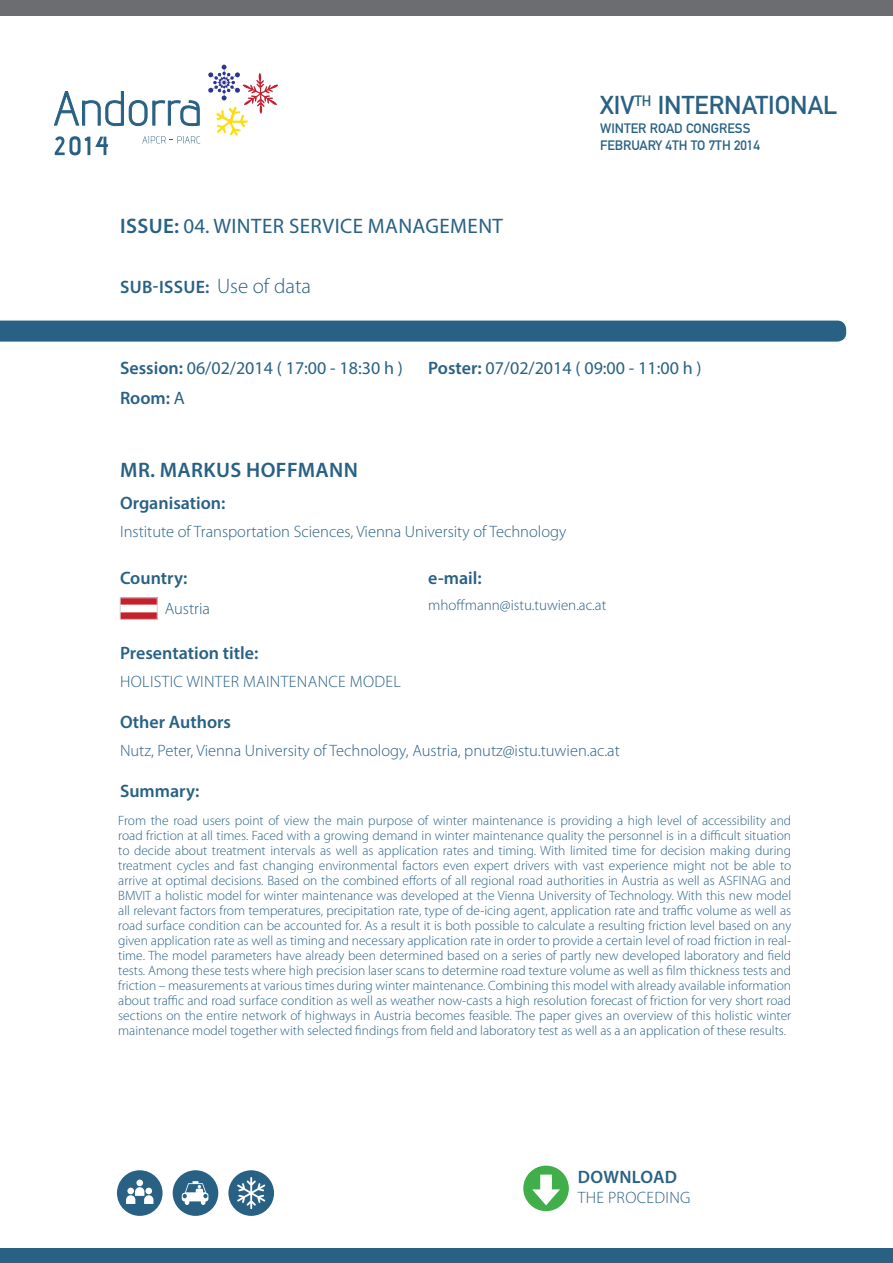
<style>
.page{position:relative;width:893px;height:1263px;background:#fff}
.page>*{position:absolute;margin:0;border:0;box-sizing:border-box;transform-origin:0 0}
.t1{font:25.5px "DIN Mittelschrift Std";color:#286184}
.Estilo_de_párrafo_3{font:21px "Myriad Pro";letter-spacing:.02em;color:#286184}
.t2{font:600 21px "Myriad Pro";letter-spacing:.02em;color:#286184}
.Estilo_de_párrafo_2{font:600 18px "Myriad Pro";color:#286184}
.t3{font:18px "Myriad Pro";color:#286184}
.Estilo_de_párrafo_2-2{font:600 18px "Myriad Pro";letter-spacing:.02em;color:#286184}
.Estilo_de_párrafo_2-3{font:300 16.5px "Myriad Pro";color:#286184}
.Estilo_de_párrafo_2-4{font:300 16.5px "Myriad Pro";letter-spacing:.02em;color:#286184}
.Estilo_de_párrafo_2-5{font:300 15px "Myriad Pro";color:#286184}
.t4{font:300 13.5px/15px "Myriad Pro";color:#286184;text-align:justify}
.t5{font:13.5px/16.2px "DIN Mittelschrift Std";color:#286184}
.s1{font-weight:600}
.s2{font-weight:300;font-size:21px}
.s3{font-weight:400}
</style>
<div class="page">
<svg style="left:173px;top:1170px;width:45px;height:46px"></svg>
<svg style="left:228px;top:1170px;width:46px;height:46px"></svg>
<svg style="left:117px;top:1170px;width:46px;height:46px"></svg>
<div style="left:0;top:1248px;width:893px;height:15px;background:#286184"></div>
<div style="left:0;top:0;width:893px;height:16px;background:#6c6d70"></div>
<svg style="left:54px;top:91px;width:146px;height:36px"></svg>
<svg style="left:55px;top:136px;width:53px;height:19px"></svg>
<svg style="left:142px;top:136px;width:58px;height:8px"></svg>
<svg style="left:208px;top:65px;width:70px;height:71px"></svg>
<div style="left:0;top:321px;width:846px;height:21px;background:#286184"></div>
<div style="left:523px;top:1165px;width:46px;height:46px;background:#40ae49;border-radius:50%"></div>
<svg style="left:532px;top:1174px;width:28px;height:31px"></svg>
<img style="left:122px;top:600px;width:33px;height:17px">
<div style="left:120px;top:598px;width:37px;height:21px;border:1px solid #d4d3d3"></div>
<p class="Estilo_de_párrafo_3" style="left:120px;top:215px;width:384px"><span class="s1">ISSUE:</span> 04. WINTER SERVICE MANAGEMENT</p>
<p class="Estilo_de_párrafo_2-2" style="left:120px;top:275px;width:192px">SUB-ISSUE: <span class="s2">Use of data</span></p>
<h1 class="t1" style="left:600px;top:90px;width:239px">XIV<sup>TH</sup> INTERNATIONAL</h1>
<p class="t5" style="left:600px;top:121px;width:161px">WINTER ROAD CONGRESS<br>FEBRUARY 4TH TO 7TH 2014</p>
<p class="t3" style="left:120px;top:358px;width:284px"><span class="s1">Session:</span> 06/02/2014 ( 17:00 - 18:30 h )</p>
<p class="Estilo_de_párrafo_2" style="left:120px;top:386px;width:66px">Room: <span class="s3">A</span></p>
<p class="t3" style="left:428px;top:358px;width:275px"><span class="s1">Poster:</span> 07/02/2014 ( 09:00 - 11:00 h )</p>
<p class="t2" style="left:120px;top:457px;width:239px">MR. MARKUS HOFFMANN</p>
<p class="Estilo_de_párrafo_2" style="left:120px;top:491px;width:107px">Organisation:</p>
<p class="Estilo_de_párrafo_2-3" style="left:120px;top:522px;width:448px">Institute of Transportation Sciences, Vienna University of Technology</p>
<p class="Estilo_de_párrafo_2" style="left:120px;top:566px;width:69px">Country:</p>
<p class="Estilo_de_párrafo_2-3" style="left:165px;top:598px;width:47px">Austria</p>
<p class="Estilo_de_párrafo_2" style="left:428px;top:566px;width:55px">e-mail:</p>
<p class="Estilo_de_párrafo_2-5" style="left:428px;top:596px;width:180px">mhoffmann@istu.tuwien.ac.at</p>
<p class="Estilo_de_párrafo_2" style="left:120px;top:641px;width:140px">Presentation title:</p>
<p class="Estilo_de_párrafo_2-4" style="left:120px;top:672px;width:282px">HOLISTIC WINTER MAINTENANCE MODEL</p>
<p class="Estilo_de_párrafo_2" style="left:120px;top:710px;width:113px">Other Authors</p>
<p class="Estilo_de_párrafo_2-3" style="left:120px;top:741px;width:501px">Nutz, Peter, Vienna University of Technology, Austria, pnutz@istu.tuwien.ac.at</p>
<p class="Estilo_de_párrafo_2" style="left:120px;top:779px;width:81px">Summary:</p>
<p class="t4" style="left:118px;top:813px;width:674px">From the road users point of view the main purpose of winter maintenance is providing a high level of accessibility and road friction at all times. Faced with a growing demand in winter maintenance quality the personnel is in a difficult situation to decide about treatment intervals as well as application rates and timing. With limited time for decision making during treatment cycles and fast changing environmental factors even expert drivers with vast experience might not be able to arrive at optimal decisions. Based on the combined efforts of all regional road authorities in Austria as well as ASFINAG and BMVIT a holistic model for winter maintenance was developed at the Vienna University of Technology. With this new model all relevant factors from temperatures, precipitation rate, type of de-icing agent, application rate and traffic volume as well as road surface condition can be accounted for. As a result it is both possible to calculate a resulting friction level based on any given application rate as well as timing and necessary application rate in order to provide a certain level of road friction in real&shy;time. The model parameters have already been determined based on a series of partly new developed laboratory and field tests. Among these tests where high precision laser scans to determine road texture volume as well as film thickness tests and friction – measurements at various times during winter maintenance. Combining this model with already available information about traffic and road surface condition as well as weather now-casts a high resolution forecast of friction for very short road sections on the entire network of highways in Austria becomes feasible. The paper gives an overview of this holistic winter maintenance model together with selected findings from field and laboratory test as well as a an application of these results.</p>
<p class="Estilo_de_párrafo_2-2" style="left:578px;top:1165px;width:101px">DOWNLOAD</p>
<p class="Estilo_de_párrafo_2-4" style="left:578px;top:1187px;width:114px">THE PROCEDING</p>
</div>
